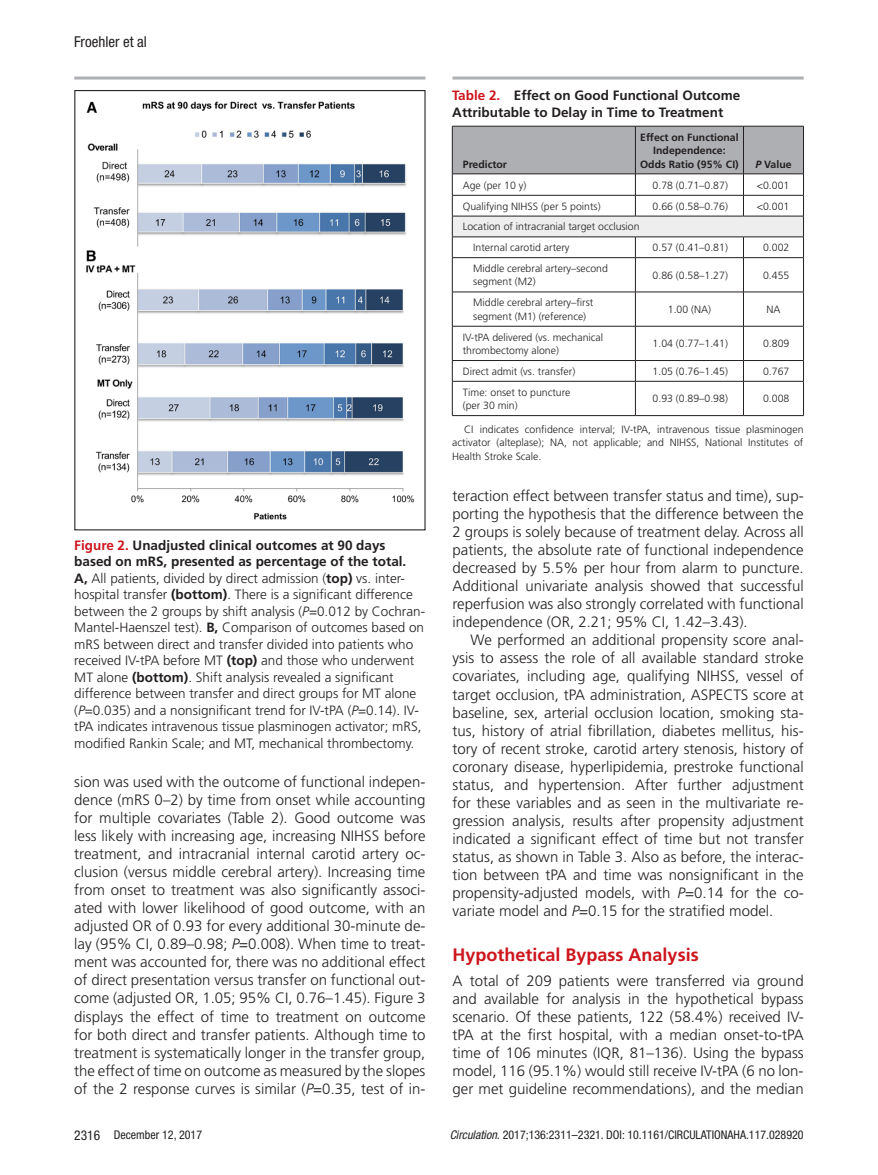
<style>
.page{position:relative;width:878px;height:1175px;background:#fff}
.page>*{position:absolute;margin:0;border:0;box-sizing:border-box;transform-origin:0 0}
.t1{font:700 18px "Frutiger LT Std";color:#cd151d}
.t2{font:300 15px/18px "Frutiger LT Std";color:#231f20;text-align:justify}
.t3{font:condensed 15px "Helvetica Neue LT Std";color:#231f20}
.t4{font:300 13.5px/16.5px "Frutiger LT Std";color:#231f20}
.t5{font:700 13.5px/16.5px "Frutiger LT Std";color:#231f20}
.t6{font:condensed 12px "Helvetica Neue LT Std";color:#231f20}
.t7{font:300 10.5px/13.5px "Frutiger LT Std";color:#231f20}
.t8{font:700 10.5px/13.5px "Frutiger LT Std";color:#231f20;text-align:center}
.s1{font-weight:700;color:#cd151d}
.s2{font-weight:700}
.s3{font-style:italic}
.s4{color:#cd151d}
.s5{font-size:13.5px}
</style>
<div class="page">
<svg style="left:74px;top:76px;width:351px;height:4px"></svg>
<svg style="left:452px;top:76px;width:351px;height:4px"></svg>
<svg style="left:74px;top:90px;width:352px;height:441px"></svg>
<hr style="left:452px;top:257px;width:183px;height:1px;background:#231f20">
<hr style="left:452px;top:258px;width:1px;height:34px;background:#231f20">
<hr style="left:635px;top:257px;width:108px;height:1px;background:#231f20">
<hr style="left:635px;top:258px;width:1px;height:34px;background:#231f20">
<hr style="left:743px;top:257px;width:60px;height:1px;background:#231f20">
<hr style="left:743px;top:258px;width:1px;height:34px;background:#231f20">
<hr style="left:803px;top:258px;width:1px;height:34px;background:#231f20">
<hr style="left:452px;top:292px;width:183px;height:1px;background:#231f20">
<hr style="left:452px;top:292px;width:1px;height:34px;background:#231f20">
<hr style="left:635px;top:292px;width:108px;height:1px;background:#231f20">
<hr style="left:635px;top:292px;width:1px;height:34px;background:#231f20">
<hr style="left:743px;top:292px;width:60px;height:1px;background:#231f20">
<hr style="left:743px;top:292px;width:1px;height:34px;background:#231f20">
<hr style="left:803px;top:292px;width:1px;height:34px;background:#231f20">
<hr style="left:452px;top:326px;width:183px;height:1px;background:#231f20">
<hr style="left:452px;top:326px;width:1px;height:34px;background:#231f20">
<hr style="left:635px;top:326px;width:108px;height:1px;background:#231f20">
<hr style="left:635px;top:326px;width:1px;height:34px;background:#231f20">
<hr style="left:743px;top:326px;width:60px;height:1px;background:#231f20">
<hr style="left:743px;top:326px;width:1px;height:34px;background:#231f20">
<hr style="left:803px;top:326px;width:1px;height:34px;background:#231f20">
<hr style="left:452px;top:360px;width:183px;height:1px;background:#231f20">
<svg style="left:452px;top:361px;width:1px;height:20px"></svg>
<hr style="left:635px;top:360px;width:108px;height:1px;background:#231f20">
<svg style="left:635px;top:361px;width:1px;height:20px"></svg>
<hr style="left:743px;top:360px;width:60px;height:1px;background:#231f20">
<svg style="left:743px;top:361px;width:1px;height:20px"></svg>
<svg style="left:803px;top:361px;width:1px;height:20px"></svg>
<hr style="left:452px;top:381px;width:183px;height:1px;background:#231f20">
<hr style="left:452px;top:381px;width:1px;height:34px;background:#231f20">
<hr style="left:452px;top:415px;width:183px;height:1px;background:#231f20">
<hr style="left:635px;top:381px;width:108px;height:1px;background:#231f20">
<hr style="left:635px;top:381px;width:1px;height:34px;background:#231f20">
<hr style="left:635px;top:415px;width:108px;height:1px;background:#231f20">
<hr style="left:743px;top:381px;width:60px;height:1px;background:#231f20">
<hr style="left:743px;top:381px;width:1px;height:34px;background:#231f20">
<hr style="left:803px;top:381px;width:1px;height:34px;background:#231f20">
<hr style="left:743px;top:415px;width:60px;height:1px;background:#231f20">
<svg style="left:452px;top:126px;width:352px;height:131px"></svg>
<hr style="left:452px;top:237px;width:183px;height:1px;background:#231f20">
<hr style="left:635px;top:237px;width:108px;height:1px;background:#231f20">
<hr style="left:743px;top:237px;width:60px;height:1px;background:#231f20">
<p class="t3" style="left:74px;top:33px;width:74px">Froehler et al</p>
<p class="t4" style="left:74px;top:537px;width:352px"><span class="s1">Figure 2.</span> <span class="s2">Unadjusted clinical outcomes at 90 days based on mRS, presented as percentage of the total.<br>A,</span> All patients, divided by direct admission (<span class="s2">top)</span> vs. inter&shy;hospital transfer <span class="s2">(bottom)</span>. There is a significant difference between the 2 groups by shift analysis (<span class="s3">P</span>=0.012 by Cochran-Mantel-Haenszel test). <span class="s2">B,</span> Comparison of outcomes based on mRS between direct and transfer divided into patients who received IV-tPA before MT <span class="s2">(top)</span> and those who underwent MT alone <span class="s2">(bottom)</span>. Shift analysis revealed a significant difference between transfer and direct groups for MT alone (<span class="s3">P</span>=0.035) and a nonsignificant trend for IV-tPA (<span class="s3">P</span>=0.14). IV&shy;tPA indicates intravenous tissue plasminogen activator; mRS, modified Rankin Scale; and MT, mechanical thrombectomy.</p>
<p class="t2" style="left:74px;top:773px;width:353px">sion was used with the outcome of functional indepen&shy;dence (mRS 0–2) by time from onset while accounting for multiple covariates (Table 2). Good outcome was less likely with increasing age, increasing NIHSS before treatment, and intracranial internal carotid artery oc&shy;clusion (versus middle cerebral artery). Increasing time from onset to treatment was also significantly associ&shy;ated with lower likelihood of good outcome, with an adjusted OR of 0.93 for every additional 30-minute de&shy;lay (95% CI, 0.89–0.98; <span class="s3">P</span>=0.008). When time to treat&shy;ment was accounted for, there was no additional effect of direct presentation versus transfer on functional out&shy;come (adjusted OR, 1.05; 95% CI, 0.76–1.45). Figure 3 displays the effect of time to treatment on outcome for both direct and transfer patients. Although time to treatment is systematically longer in the transfer group, the effect of time on outcome as measured by the slopes of the 2 response curves is similar (<span class="s3">P</span>=0.35, test of in-</p>
<p class="t5" style="left:452px;top:87px;width:289px"><span class="s4">Table 2.</span> Effect on Good Functional Outcome<br>Attributable to Delay in Time to Treatment</p>
<p class="t8" style="left:463px;top:157px;width:46px">Predictor</p>
<p class="t8" style="left:640px;top:130px;width:100px">Effect on Functional<br>Independence:<br>Odds Ratio (95% CI)</p>
<p class="t8" style="left:755px;top:157px;width:38px"><span class="s3">P</span> Value</p>
<p class="t7" style="left:463px;top:178px;width:65px">Age (per 10 y)</p>
<p class="t7" style="left:652px;top:178px;width:77px">0.78 (0.71–0.87)</p>
<p class="t7" style="left:756px;top:178px;width:34px">&lt;0.001</p>
<p class="t7" style="left:463px;top:199px;width:139px">Qualifying NIHSS (per 5 points)</p>
<p class="t7" style="left:652px;top:199px;width:77px">0.66 (0.58–0.76)</p>
<p class="t7" style="left:756px;top:199px;width:34px">&lt;0.001</p>
<p class="t7" style="left:473px;top:216px;width:168px;line-height:20.9px;text-indent:-10px">Location of intracranial target occlusion<br>Internal carotid artery</p>
<p class="t7" style="left:652px;top:241px;width:77px">0.57 (0.41–0.81)</p>
<p class="t7" style="left:763px;top:241px;width:28px">0.002</p>
<p class="t7" style="left:473px;top:262px;width:136px">Middle cerebral artery–second segment (M2)</p>
<p class="t7" style="left:652px;top:268px;width:77px">0.86 (0.58–1.27)</p>
<p class="t7" style="left:763px;top:268px;width:28px">0.455</p>
<p class="t7" style="left:473px;top:296px;width:121px">Middle cerebral artery–first segment (M1) (reference)</p>
<p class="t7" style="left:667px;top:303px;width:45px">1.00 (NA)</p>
<p class="t7" style="left:766px;top:303px;width:16px">NA</p>
<p class="t7" style="left:463px;top:330px;width:142px">IV-tPA delivered (vs. mechanical thrombectomy alone)</p>
<p class="t7" style="left:652px;top:337px;width:77px">1.04 (0.77–1.41)</p>
<p class="t7" style="left:763px;top:337px;width:28px">0.809</p>
<p class="t7" style="left:463px;top:364px;width:114px">Direct admit (vs. transfer)</p>
<p class="t7" style="left:652px;top:364px;width:77px">1.05 (0.76–1.45)</p>
<p class="t7" style="left:763px;top:364px;width:28px">0.767</p>
<p class="t7" style="left:463px;top:385px;width:109px">Time: onset to puncture (per 30 min)</p>
<p class="t7" style="left:652px;top:392px;width:77px">0.93 (0.89–0.98)</p>
<p class="t7" style="left:763px;top:392px;width:28px">0.008</p>
<p class="t7" style="left:452px;top:422px;width:353px;text-align:justify;text-indent:12px">CI indicates confidence interval; IV-tPA, intravenous tissue plasminogen activator (alteplase); NA, not applicable; and NIHSS, National Institutes of Health Stroke Scale.</p>
<p class="t2" style="left:452px;top:487px;width:353px">teraction effect between transfer status and time), sup&shy;porting the hypothesis that the difference between the 2 groups is solely because of treatment delay. Across all patients, the absolute rate of functional independence decreased by 5.5% per hour from alarm to puncture.<br>Additional univariate analysis showed that successful reperfusion was also strongly correlated with functional independence (OR, 2.21; 95% CI, 1.42–3.43).</p>
<p class="t2" style="left:452px;top:631px;width:353px;text-indent:18px">We performed an additional propensity score anal&shy;ysis to assess the role of all available standard stroke covariates, including age, qualifying NIHSS, vessel of target occlusion, tPA administration, ASPECTS score at baseline, sex, arterial occlusion location, smoking sta&shy;tus, history of atrial fibrillation, diabetes mellitus, his&shy;tory of recent stroke, carotid artery stenosis, history of coronary disease, hyperlipidemia, prestroke functional status, and hypertension. After further adjustment for these variables and as seen in the multivariate re&shy;gression analysis, results after propensity adjustment indicated a significant effect of time but not transfer status, as shown in Table 3. Also as before, the interac&shy;tion between tPA and time was nonsignificant in the propensity-adjusted models, with <span class="s3">P</span>=0.14 for the co&shy;variate model and <span class="s3">P</span>=0.15 for the stratified model.</p>
<p class="t1" style="left:452px;top:944px;width:248px">Hypothetical Bypass Analysis</p>
<p class="t2" style="left:452px;top:971px;width:353px">A total of 209 patients were transferred via ground and available for analysis in the hypothetical bypass scenario. Of these patients, 122 (58.4%) received IV&shy;tPA at the first hospital, with a median onset-to-tPA time of 106 minutes (IQR, 81–136). Using the bypass model, 116 (95.1%) would still receive IV-tPA (6 no lon&shy;ger met guideline recommendations), and the median</p>
<p class="t6" style="left:74px;top:1127px;width:129px"><span class="s5">2316</span> December 12, 2017</p>
<p class="t6" style="left:449px;top:1127px;width:355px"><span class="s3">Circulation.</span> 2017;136:2311–2321. DOI: 10.1161/CIRCULATIONAHA.117.028920</p>
</div>
